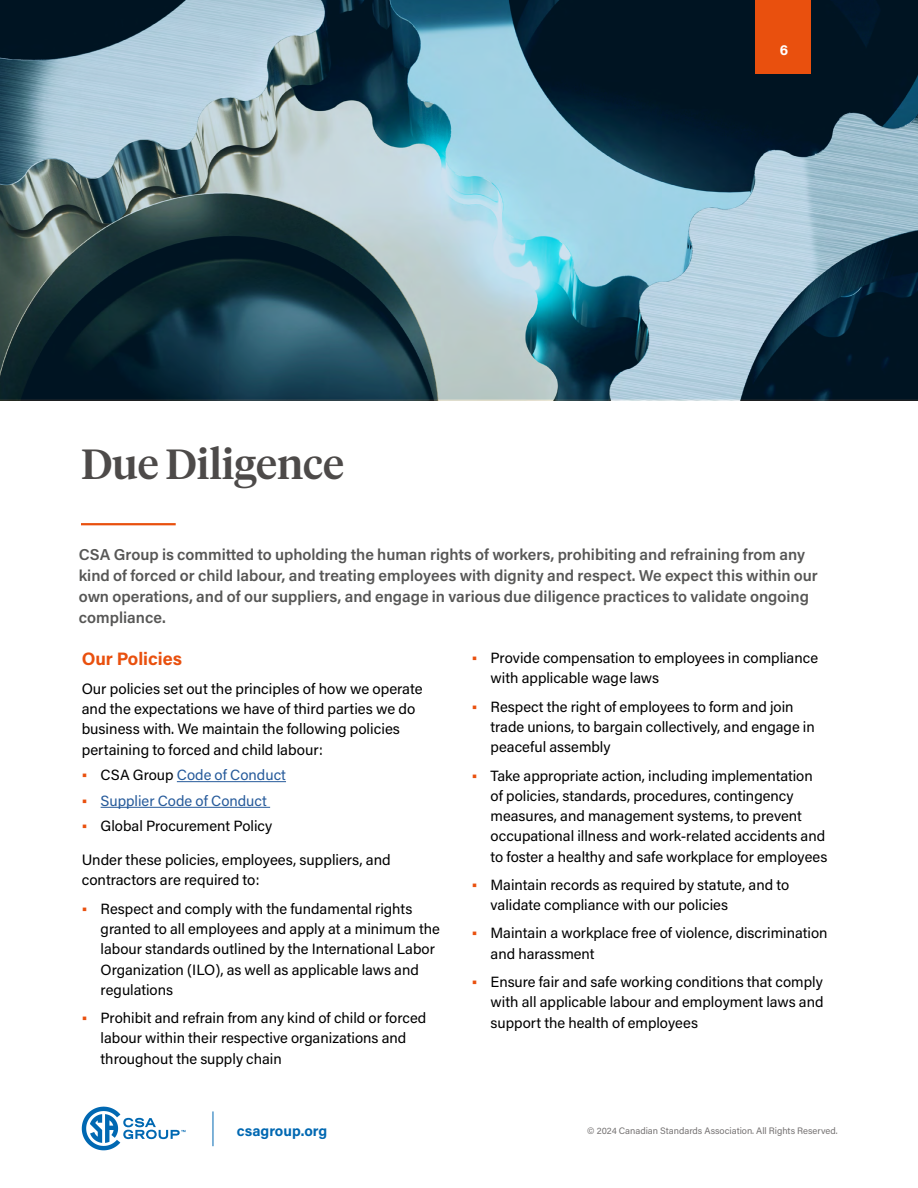
<style>
.page{position:relative;width:918px;height:1188px;background:#fff}
.page>*{position:absolute;margin:0;border:0;box-sizing:border-box;transform-origin:0 0}
.t1{font:500 42px "Tiempos Headline";color:#4d4a49}
.t2{font:700 18px "Acumin Pro";color:#e9500e}
.BODY_COPY__JUSTIFIED{font:600 15.75px/21px "Acumin Pro";color:#575756}
.BODY_COPY__JUSTIFIED-2{font:15px/20.2px "Acumin Pro";color:#000}
.t3{font:14.85px/20.2px "Acumin Pro";color:#000}
.t4{font:14.85px "Acumin Pro";color:#275b9b}
.t5{font:700 14.7px "Acumin Pro";color:#0068b2}
.t6{font:700 14.7px "Acumin Pro";color:#fff}
.t7{font:9.3px "Acumin Pro";color:#767373}
.s1{font-family:"Acumin Pro Semi Cond";font-weight:700;font-size:18px;color:#e9500e}
.s2{color:#000}
</style>
<div class="page">
<hr style="left:213px;top:1111px;width:1px;height:35px;background:#0068b2">
<svg style="left:82px;top:1107px;width:103px;height:43px"></svg>
<hr style="left:81px;top:523px;width:95px;height:2px;background:#e9500e">
<svg style="left:0;top:0;width:918px;height:401px;background:#557582"></svg>
<hr style="left:177px;top:781px;width:109px;height:1px;background:#275b9b">
<hr style="left:101px;top:807px;width:169px;height:1px;background:#275b9b">
<div style="left:756px;top:0;width:55px;height:73px;background:#e9500e"></div>
<h2 class="t1" style="left:81px;top:435px;width:264px">Due Diligence</h2>
<p class="t6" style="left:780px;top:39px;width:10px">6</p>
<p class="BODY_COPY__JUSTIFIED" style="left:79px;top:543px;width:741px">CSA Group is committed to upholding the human rights of workers, prohibiting and refraining from any kind of forced or child labour, and treating employees with dignity and respect. We expect this within our own operations, and of our suppliers, and engage in various due diligence practices to validate ongoing compliance.</p>
<h3 class="t2" style="left:82px;top:646px;width:102px">Our Policies</h3>
<p class="BODY_COPY__JUSTIFIED-2" style="left:82px;top:678px;width:342px">Our policies set out the principles of how we operate and the expectations we have of third parties we do business with. We maintain the following policies pertaining to forced and child labour:</p>
<p class="t4" style="left:82px;top:765px;width:206px"><span class="s1">•</span> <span class="s2">CSA Group</span> Code of Conduct</p>
<p class="t4" style="left:82px;top:790px;width:187px"><span class="s1">•</span> Supplier Code of Conduct</p>
<p class="t3" style="left:82px;top:816px;width:192px"><span class="s1">•</span> Global Procurement Policy</p>
<p class="BODY_COPY__JUSTIFIED-2" style="left:82px;top:849px;width:311px">Under these policies, employees, suppliers, and contractors are required to:</p>
<p class="t3" style="left:101px;top:898px;width:341px;text-indent:-19px"><span class="s1">•</span> Respect and comply with the fundamental rights granted to all employees and apply at a minimum the labour standards outlined by the International Labor Organization (ILO), as well as applicable laws and regulations</p>
<p class="t3" style="left:101px;top:1007px;width:327px;text-indent:-19px"><span class="s1">•</span> Prohibit and refrain from any kind of child or forced labour within their respective organizations and throughout the supply chain</p>
<p class="t3" style="left:491px;top:647px;width:329px;text-indent:-19px"><span class="s1">•</span> Provide compensation to employees in compliance with applicable wage laws</p>
<p class="t3" style="left:491px;top:696px;width:326px;text-indent:-19px"><span class="s1">•</span> Respect the right of employees to form and join trade unions, to bargain collectively, and engage in peaceful assembly</p>
<p class="t3" style="left:491px;top:765px;width:338px;text-indent:-19px"><span class="s1">•</span> Take appropriate action, including implementation of policies, standards, procedures, contingency measures, and management systems, to prevent occupational illness and work-related accidents and to foster a healthy and safe workplace for employees</p>
<p class="t3" style="left:491px;top:874px;width:300px;text-indent:-19px"><span class="s1">•</span> Maintain records as required by statute, and to validate compliance with our policies</p>
<p class="t3" style="left:491px;top:923px;width:338px;text-indent:-19px"><span class="s1">•</span> Maintain a workplace free of violence, discrimination and harassment</p>
<p class="t3" style="left:491px;top:971px;width:334px;text-align:justify;text-indent:-19px"><span class="s1">•</span> Ensure fair and safe working conditions that comply with all applicable labour and employment laws and support the health of employees</p>
<p class="t5" style="left:237px;top:1121px;width:92px">csagroup.org</p>
<p class="t7" style="left:587px;top:1124px;width:252px">© 2024 Canadian Standards Association. All Rights Reserved.</p>
</div>
